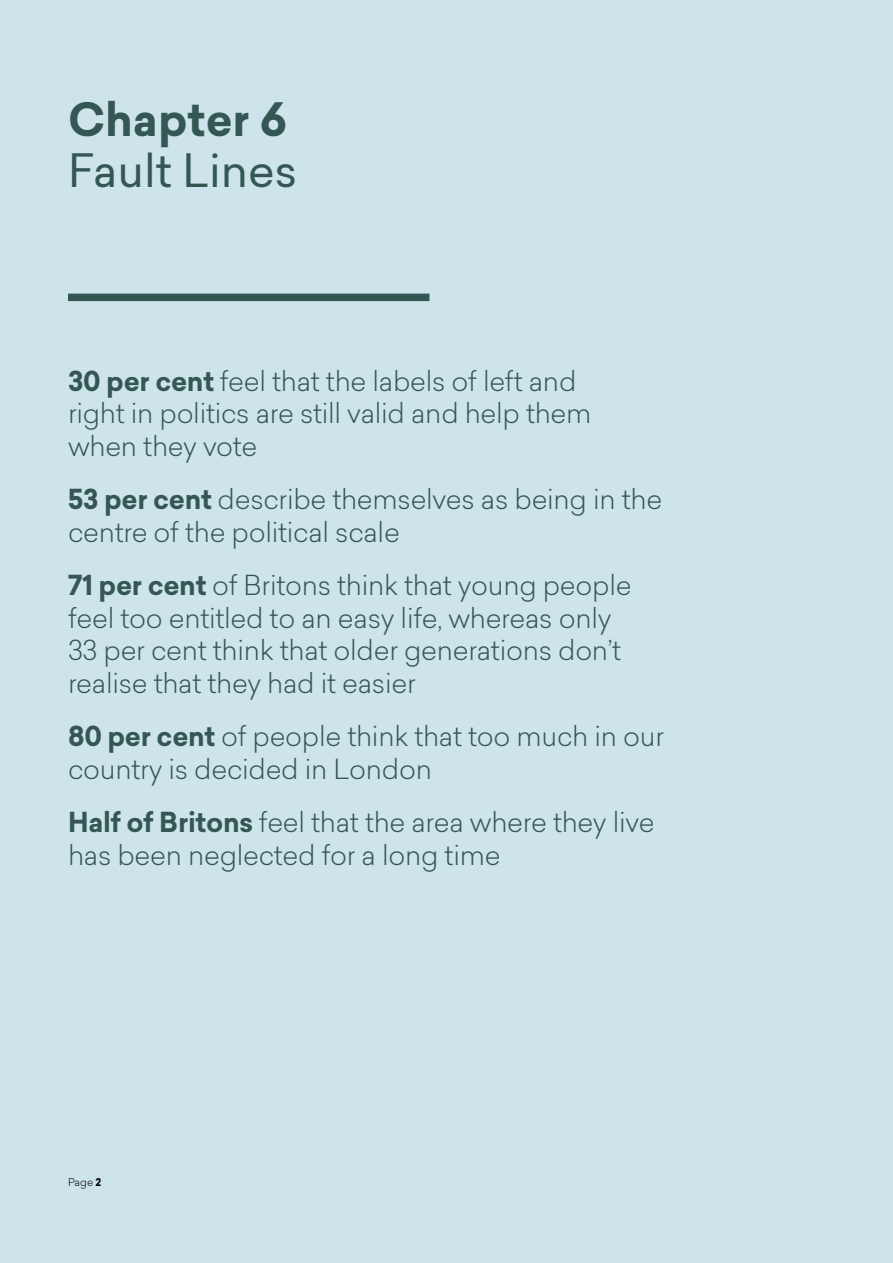
<style>
.page{position:relative;width:893px;height:1263px;background:#cce4ea}
.page>*{position:absolute;margin:0;border:0;box-sizing:border-box;transform-origin:0 0}
.t1{font:45px "Sailec";color:#345754}
.t2{font:700 45px "Sailec";color:#345754}
.t3{font:300 27px/32.4px "Sailec";letter-spacing:-.01em;color:#345754}
.t4{font:300 10.5px "Sailec";color:#000}
.s1{font-weight:700}
</style>
<div class="page">
<div style="left:68px;top:294px;width:361px;height:7px;background:#345754"></div>
<h1 class="t2" style="left:68px;top:87px;width:221px">Chapter 6</h1>
<h1 class="t1" style="left:68px;top:139px;width:231px">Fault Lines</h1>
<p class="t3" style="left:68px;top:364px;width:525px"><span class="s1">30 per cent</span> feel that the labels of left and right in politics are still valid and help them when they vote</p>
<p class="t3" style="left:68px;top:483px;width:596px"><span class="s1">53 per cent</span> describe themselves as being in the centre of the political scale</p>
<p class="t3" style="left:68px;top:569px;width:565px"><span class="s1">71 per cent</span> of Britons think that young people feel too entitled to an easy life, whereas only 33 per cent think that older generations don’t realise that they had it easier</p>
<p class="t3" style="left:68px;top:719px;width:597px"><span class="s1">80 per cent</span> of people think that too much in our country is decided in London</p>
<p class="t3" style="left:68px;top:805px;width:588px"><span class="s1">Half of Britons</span> feel that the area where they live has been neglected for a long time</p>
<p class="t4" style="left:68px;top:1175px;width:35px">Page <span class="s1">2</span></p>
</div>
